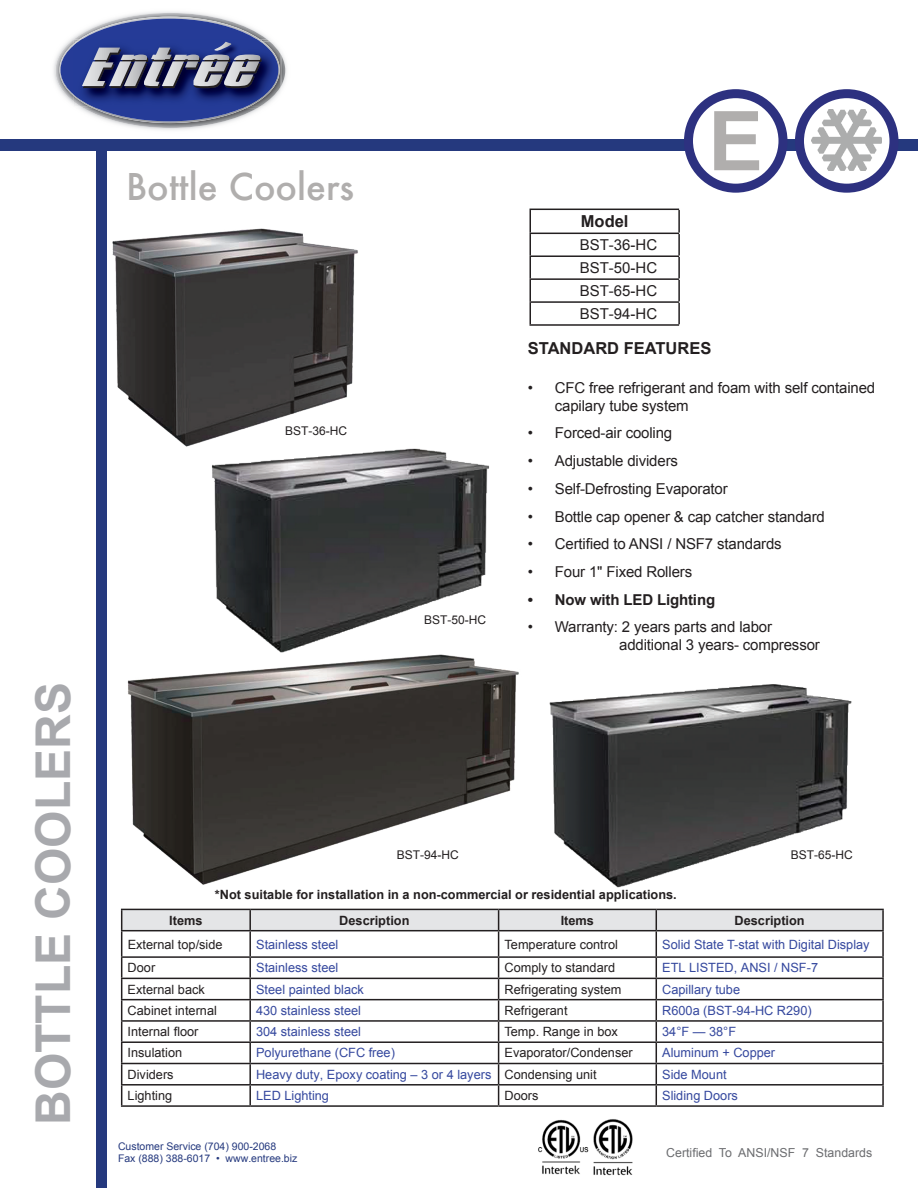
<style>
.page{position:relative;width:918px;height:1188px;background:#fff}
.page>*{position:absolute;margin:0;border:0;box-sizing:border-box;transform-origin:0 0}
.t1{font:700 48px "Arial";color:#a8a9ad}
.t2{font:500 36px "Futura";color:#b0aead}
.t3{font:700 16.5px "Arial";color:#231f20}
.t4{font:15px/23px "Arial";letter-spacing:-.01em;color:#231f20}
.t5{font:700 15px "Arial";letter-spacing:-.01em;color:#231f20}
.t6{font:12.75px "Arial";color:#35489e}
.t7{font:12.75px "Arial";color:#231f20}
.t8{font:700 12.75px "Arial";color:#231f20}
.t9{font:12.3px "Arial";color:#6c6d70}
.t10{font:12px "Arial";color:#231f20}
.t11{font:10.5px/12.6px "Arial";color:#25397e}
.s1{font-style:inherit}
.s2{color:#231f20}
</style>
<div class="page">
<div style="left:0;top:139px;width:918px;height:12px;background:#25397e"></div>
<div style="left:96px;top:141px;width:10px;height:1047px;background:#25397e"></div>
<svg style="left:688px;top:94px;width:95px;height:94px"></svg>
<div style="left:684px;top:89px;width:104px;height:104px;border:9px solid #2d3180;border-radius:50%"></div>
<svg style="left:800px;top:94px;width:94px;height:94px"></svg>
<svg style="left:714px;top:111px;width:45px;height:59px"></svg>
<img style="left:53px;top:11px;width:234px;height:119px">
<img style="left:55px;top:13px;width:230px;height:115px">
<img style="left:60px;top:17px;width:200px;height:106px">
<div style="left:60px;top:19px;width:218px;height:102px;background:#253b97;border-radius:50%"></div>
<img style="left:280px;top:42px;width:1px;height:12px">
<img style="left:250px;top:54px;width:31px;height:54px">
<img style="left:278px;top:42px;width:2px;height:64px">
<svg style="left:75px;top:106px;width:21px;height:2px"></svg>
<img style="left:75px;top:42px;width:203px;height:64px">
<svg style="left:75px;top:42px;width:187px;height:46px"></svg>
<img style="left:812px;top:110px;width:70px;height:61px">
<div style="left:795px;top:89px;width:103px;height:104px;border:9px solid #2d3180;border-radius:50%"></div>
<img style="left:127px;top:671px;width:392px;height:214px">
<img style="left:185px;top:448px;width:332px;height:232px">
<hr style="left:530px;top:209px;width:149px;height:1px;background:#231f20">
<svg style="left:530px;top:210px;width:150px;height:115px"></svg>
<hr style="left:678px;top:303px;width:2px;height:21px;background:#231f20">
<hr style="left:530px;top:324px;width:149px;height:2px;background:#231f20">
<hr style="left:121px;top:1105px;width:129px;height:2px;background:#231f20">
<hr style="left:250px;top:1105px;width:249px;height:2px;background:#231f20">
<hr style="left:499px;top:1105px;width:157px;height:2px;background:#231f20">
<hr style="left:656px;top:1105px;width:228px;height:2px;background:#231f20">
<svg style="left:121px;top:909px;width:763px;height:196px"></svg>
<hr style="left:250px;top:909px;width:249px;height:1px;background:#231f20">
<hr style="left:499px;top:909px;width:157px;height:1px;background:#231f20">
<hr style="left:882px;top:910px;width:2px;height:20px;background:#231f20">
<hr style="left:121px;top:930px;width:129px;height:1px;background:#231f20">
<hr style="left:250px;top:930px;width:249px;height:1px;background:#231f20">
<hr style="left:499px;top:930px;width:157px;height:1px;background:#231f20">
<hr style="left:656px;top:930px;width:228px;height:1px;background:#231f20">
<img style="left:541px;top:684px;width:343px;height:230px">
<img style="left:106px;top:195px;width:292px;height:279px">
<img style="left:538px;top:1119px;width:95px;height:57px">
<h1 class="t1" style="left:22px;top:1125px;width:444px;rotate:-90deg">BOTTLE COOLERS</h1>
<h2 class="t2" style="left:126px;top:162px;width:230px">Bottle Coolers</h2>
<p class="t10" style="left:285px;top:423px;width:64px">BST-36-HC</p>
<p class="t10" style="left:424px;top:612px;width:64px">BST-50-HC</p>
<p class="t3" style="left:581px;top:211px;width:49px">Model</p>
<p class="t4" style="left:580px;top:234px;width:79px;text-align:justify">BST-36-HC BST-50-HC BST-65-HC BST-94-HC</p>
<p class="t3" style="left:528px;top:337px;width:185px">STANDARD FEATURES</p>
<p class="t4" style="left:555px;top:379px;width:322px;line-height:18px;text-indent:-27px">• CFC free refrigerant and foam with self contained capilary tube system</p>
<p class="t4" style="left:528px;top:422px;width:146px">• Forced-air cooling</p>
<p class="t4" style="left:528px;top:450px;width:152px">• Adjustable dividers</p>
<p class="t4" style="left:528px;top:477px;width:201px">• Self-Defrosting Evaporator</p>
<p class="t4" style="left:528px;top:505px;width:299px">• Bottle cap opener &amp; cap catcher standard</p>
<p class="t4" style="left:528px;top:533px;width:255px">• Certified to ANSI / NSF7 standards</p>
<p class="t4" style="left:528px;top:560px;width:166px">• Four 1" Fixed Rollers</p>
<p class="t5" style="left:528px;top:590px;width:189px">• Now with LED Lighting</p>
<p class="t4" style="left:619px;top:618px;width:202px;line-height:18px;text-indent:-91px">• Warranty: 2 years parts and labor additional 3 years- compressor</p>
<p class="t10" style="left:397px;top:847px;width:64px">BST-94-HC</p>
<p class="t8" style="left:215px;top:885px;width:463px">*Not suitable for installation in a non-commercial or residential applications.</p>
<p class="t10" style="left:791px;top:847px;width:64px">BST-65-HC</p>
<p class="t8" style="left:169px;top:912px;width:35px">Items</p>
<p class="t8" style="left:339px;top:912px;width:72px">Description</p>
<p class="t8" style="left:561px;top:912px;width:35px">Items</p>
<p class="t8" style="left:735px;top:912px;width:72px">Description</p>
<p class="t7" style="left:128px;top:936px;width:96px">External top/side</p>
<p class="t6" style="left:256px;top:936px;width:84px">Stainless steel</p>
<p class="t7" style="left:505px;top:936px;width:115px">Temperature control</p>
<p class="t6" style="left:662px;top:936px;width:209px">Solid State T-stat with Digital Display</p>
<p class="t7" style="left:128px;top:960px;width:29px">Door</p>
<p class="t6" style="left:256px;top:960px;width:84px">Stainless steel</p>
<p class="t7" style="left:505px;top:960px;width:112px">Comply to standard</p>
<p class="t6" style="left:662px;top:959px;width:157px">ETL LISTED, ANSI / NSF-7</p>
<p class="t7" style="left:128px;top:981px;width:79px">External back</p>
<p class="t6" style="left:256px;top:981px;width:109px">Steel painted black</p>
<p class="t7" style="left:505px;top:981px;width:118px">Refrigerating system</p>
<p class="t6" style="left:662px;top:981px;width:79px">Capillary tube</p>
<p class="t7" style="left:128px;top:1002px;width:91px">Cabinet internal</p>
<p class="t6" style="left:256px;top:1002px;width:106px">430 stainless steel</p>
<p class="t7" style="left:505px;top:1002px;width:65px">Refrigerant</p>
<p class="t6" style="left:662px;top:1002px;width:151px">R600a (BST-94-HC R290)</p>
<p class="t7" style="left:128px;top:1023px;width:72px">Internal floor</p>
<p class="t6" style="left:256px;top:1023px;width:106px">304 stainless steel</p>
<p class="t7" style="left:505px;top:1023px;width:115px">Temp. Range in box</p>
<p class="t6" style="left:662px;top:1023px;width:75px">34°F — <span class="s1">38</span>°F</p>
<p class="t7" style="left:128px;top:1045px;width:56px">Insulation</p>
<p class="t6" style="left:256px;top:1045px;width:140px">Polyurethane (CFC free)</p>
<p class="t7" style="left:505px;top:1045px;width:130px">Evaporator/Condenser</p>
<p class="t6" style="left:662px;top:1045px;width:115px">Aluminum + Copper</p>
<p class="t7" style="left:128px;top:1066px;width:48px">Dividers</p>
<p class="t6" style="left:256px;top:1066px;width:342px">Heavy duty, Epoxy coating – 3 or 4 layers <span class="s2">Condensing unit</span></p>
<p class="t6" style="left:662px;top:1066px;width:66px">Side Mount</p>
<p class="t7" style="left:128px;top:1087px;width:46px">Lighting</p>
<p class="t6" style="left:256px;top:1087px;width:74px">LED Lighting</p>
<p class="t7" style="left:504px;top:1087px;width:36px">Doors</p>
<p class="t6" style="left:662px;top:1087px;width:77px">Sliding Doors</p>
<p class="t11" style="left:118px;top:1140px;width:181px">Customer Service (704) 900-2068<br>Fax (888) 388-6017 • www.entree.biz</p>
<p class="t9" style="left:666px;top:1144px;width:208px">Certified To ANSI/NSF 7 Standards</p>
</div>
